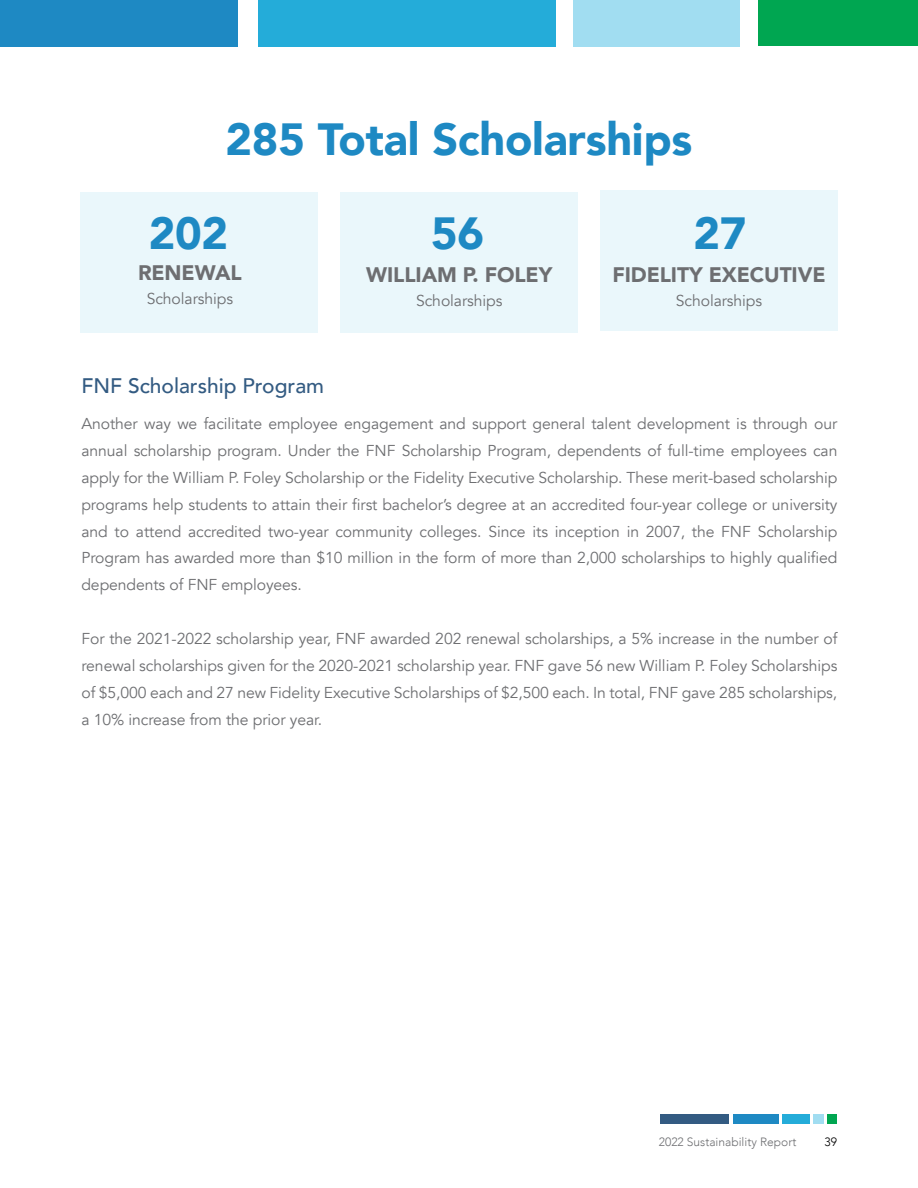
<style>
.page{position:relative;width:918px;height:1188px;background:#fff}
.page>*{position:absolute;margin:0;border:0;box-sizing:border-box;transform-origin:0 0}
.t1{font:900 45px/93.4px "Avenir";letter-spacing:-.005em;color:#1e89c3;text-align:center}
.t2{font:900 21px "Avenir";letter-spacing:-.005em;color:#6d6e71}
.t3{font:500 21px "Avenir";color:#335b82}
.t4{font:15.75px/27px "Avenir";letter-spacing:-.005em;color:#6d6e71;text-align:justify}
.t5{font:300 12px "Avenir";color:#6d6e71}
.t6{font:300 12px "Avenir";color:#000}
</style>
<div class="page">
<div style="left:0;top:0;width:237px;height:46px;background:#1e89c3"></div>
<div style="left:258px;top:0;width:298px;height:46px;background:#24acd9"></div>
<div style="left:573px;top:0;width:167px;height:46px;background:#a1ddf1"></div>
<div style="left:758px;top:0;width:160px;height:46px;background:#00a651"></div>
<div style="left:660px;top:1115px;width:69px;height:9px;background:#335b82"></div>
<div style="left:733px;top:1115px;width:46px;height:9px;background:#1e89c3"></div>
<div style="left:783px;top:1115px;width:27px;height:9px;background:#24acd9"></div>
<div style="left:813px;top:1115px;width:11px;height:9px;background:#a1ddf1"></div>
<div style="left:828px;top:1115px;width:9px;height:9px;background:#00a651"></div>
<div style="left:340px;top:193px;width:238px;height:140px;background:#eaf7fb"></div>
<div style="left:81px;top:193px;width:237px;height:140px;background:#eaf7fb"></div>
<div style="left:600px;top:191px;width:238px;height:140px;background:#eaf7fb"></div>
<h1 class="t1" style="left:226px;top:92px;width:468px">285 Total Scholarships<br>56</h1>
<h1 class="t1" style="left:149px;top:185px;width:81px">202</h1>
<h1 class="t1" style="left:694px;top:185px;width:55px">27</h1>
<h2 class="t2" style="left:138px;top:255px;width:105px">RENEWAL</h2>
<p class="t4" style="left:147px;top:286px;width:88px">Scholarships</p>
<h2 class="t2" style="left:366px;top:257px;width:188px">WILLIAM P. FOLEY</h2>
<p class="t4" style="left:416px;top:287px;width:88px">Scholarships</p>
<h2 class="t2" style="left:612px;top:257px;width:215px">FIDELITY EXECUTIVE</h2>
<p class="t4" style="left:676px;top:287px;width:88px">Scholarships</p>
<h2 class="t3" style="left:81px;top:367px;width:244px">FNF Scholarship Program</h2>
<p class="t4" style="left:81px;top:410px;width:758px">Another way we facilitate employee engagement and support general talent development is through our annual scholarship program. Under the FNF Scholarship Program, dependents of full-time employees can apply for the William P. Foley Scholarship or the Fidelity Executive Scholarship. These merit-based scholarship programs help students to attain their first bachelor’s degree at an accredited four-year college or university and to attend accredited two-year community colleges. Since its inception in 2007, the FNF Scholarship Program has awarded more than $10 million in the form of more than 2,000 scholarships to highly qualified dependents of FNF employees.</p>
<p class="t4" style="left:81px;top:626px;width:757px">For the 2021-2022 scholarship year, FNF awarded 202 renewal scholarships, a 5% increase in the number of renewal scholarships given for the 2020-2021 scholarship year. FNF gave 56 new William P. Foley Scholarships of $5,000 each and 27 new Fidelity Executive Scholarships of $2,500 each. In total, FNF gave 285 scholarships, a 10% increase from the prior year.</p>
<p class="t5" style="left:659px;top:1135px;width:139px">2022 Sustainability Report</p>
<p class="t6" style="left:825px;top:1135px;width:14px">39</p>
</div>
